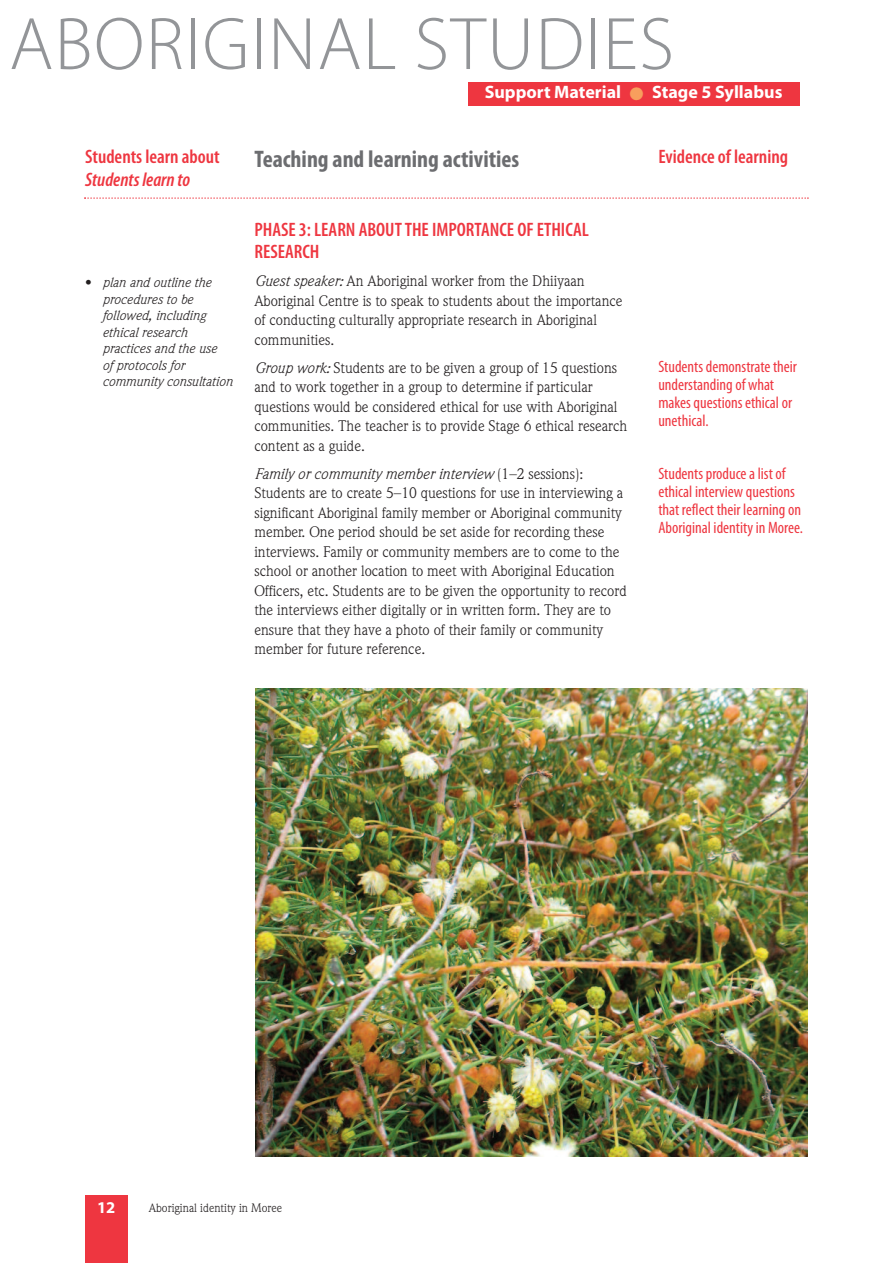
<style>
.page{position:relative;width:893px;height:1263px;background:#fff}
.page>*{position:absolute;margin:0;border:0;box-sizing:border-box;transform-origin:0 0}
.t1{font:300 75px "Myriad Pro";letter-spacing:.02em;color:#939598}
.t2{font:700 condensed 24px "Myriad Pro";color:#6c6d70}
.t3{font:600 condensed 19.5px/22.5px "Myriad Pro";color:#ee3640}
.t4{font:700 18px "Myriad Pro";color:#fff}
.t5{font:condensed 16.5px/18px "Myriad Pro";color:#ee3640}
.t6{font:700 16.5px "Myriad Pro";color:#fff}
.t7{font:15px/19.5px "Weidemann Std";color:#231f20}
.t8{font:italic 15px "Weidemann Std";color:#231f20}
.t9{font:italic 13.5px/16.5px "Weidemann Std";color:#231f20}
.t10{font:13.5px "Weidemann Std";color:#231f20}
.t11{font:12px "Weidemann Std";color:#231f20}
.s1{color:#f89e5d}
.s2{font-style:italic}
.s3{font-style:normal}
</style>
<div class="page">
<svg style="left:84px;top:197px;width:725px;height:2px"></svg>
<div style="left:468px;top:82px;width:331px;height:23px;background:#ee3640"></div>
<img style="left:255px;top:689px;width:553px;height:468px">
<div style="left:85px;top:1196px;width:43px;height:67px;background:#ee3640"></div>
<h1 class="t1" style="left:9px;top:16px;width:666px">ABORIGINAL STUDIES</h1>
<p class="t4" style="left:485px;top:86px;width:299px">Support Material <span class="s1">●</span> Stage 5 Syllabus</p>
<p class="t3" style="left:85px;top:147px;width:136px">Students learn about<br><span class="s2">Studentslearn to</span></p>
<p class="t2" style="left:254px;top:150px;width:266px">Teaching and learning activities</p>
<p class="t3" style="left:658px;top:147px;width:131px">Evidence of learning</p>
<p class="t3" style="left:254px;top:220px;width:336px">PHASE 3: LEARN ABOUTTHE IMPORTANCE OF ETHICAL</p>
<p class="t3" style="left:254px;top:242px;width:67px">RESEARCH</p>
<p class="t10" style="left:85px;top:277px;width:8px">•</p>
<p class="t9" style="left:102px;top:275px;width:111px">plan and outline the</p>
<p class="t7" style="left:254px;top:273px;width:332px"><span class="s2">Guest speaker:</span> An Aboriginal worker from the Dhiiyaan</p>
<p class="t9" style="left:102px;top:292px;width:92px">procedures to be</p>
<p class="t7" style="left:254px;top:292px;width:370px">Aboriginal Centre is to speak to students about the importance</p>
<p class="t9" style="left:102px;top:308px;width:116px">followed, including ethical research practices and the use</p>
<p class="t7" style="left:254px;top:312px;width:344px">of conducting culturally appropriate research in Aboriginal communities.</p>
<p class="t9" style="left:102px;top:358px;width:132px">of protocols for community consultation</p>
<p class="t7" style="left:254px;top:359px;width:364px"><span class="s2">Group work:</span> Students are to be given a group of 15 questions and to work together in a group to determine if particular</p>
<p class="t5" style="left:658px;top:359px;width:140px">Students demonstrate their understanding of what</p>
<p class="t7" style="left:254px;top:398px;width:374px">questions would be considered ethical for use with Aboriginal communities. The teacher is to provide Stage 6 ethical research</p>
<p class="t5" style="left:658px;top:395px;width:135px">makes questions ethical or unethical.</p>
<p class="t7" style="left:254px;top:437px;width:112px">content as a guide.</p>
<p class="t8" style="left:254px;top:468px;width:330px">Family or community member interview <span class="s3">(1–2 sessions):</span></p>
<p class="t5" style="left:658px;top:466px;width:129px">Students produce a list of</p>
<p class="t7" style="left:254px;top:485px;width:370px">Students are to create 5–10 questions for use in interviewing a</p>
<p class="t5" style="left:658px;top:484px;width:138px">ethical interview questions</p>
<p class="t7" style="left:254px;top:504px;width:369px">significant Aboriginal family member or Aboriginal community</p>
<p class="t5" style="left:658px;top:502px;width:144px">that reflect their learning on</p>
<p class="t7" style="left:254px;top:524px;width:352px">member. One period should be set aside for recording these</p>
<p class="t5" style="left:658px;top:520px;width:146px">Aboriginal identity in Moree.</p>
<p class="t7" style="left:254px;top:543px;width:367px">interviews. Family or community members are to come to the</p>
<p class="t7" style="left:254px;top:563px;width:362px">school or another location to meet with Aboriginal Education</p>
<p class="t7" style="left:254px;top:582px;width:374px">Officers, etc. Students are to be given the opportunity to record</p>
<p class="t7" style="left:254px;top:602px;width:358px">the interviews either digitally or in written form. They are to</p>
<p class="t7" style="left:254px;top:621px;width:350px">ensure that they have a photo of their family or community</p>
<p class="t7" style="left:254px;top:641px;width:172px">member for future reference.</p>
<p class="t6" style="left:97px;top:1201px;width:20px">12</p>
<p class="t11" style="left:149px;top:1203px;width:135px">Aboriginal identity in Moree</p>
</div>
